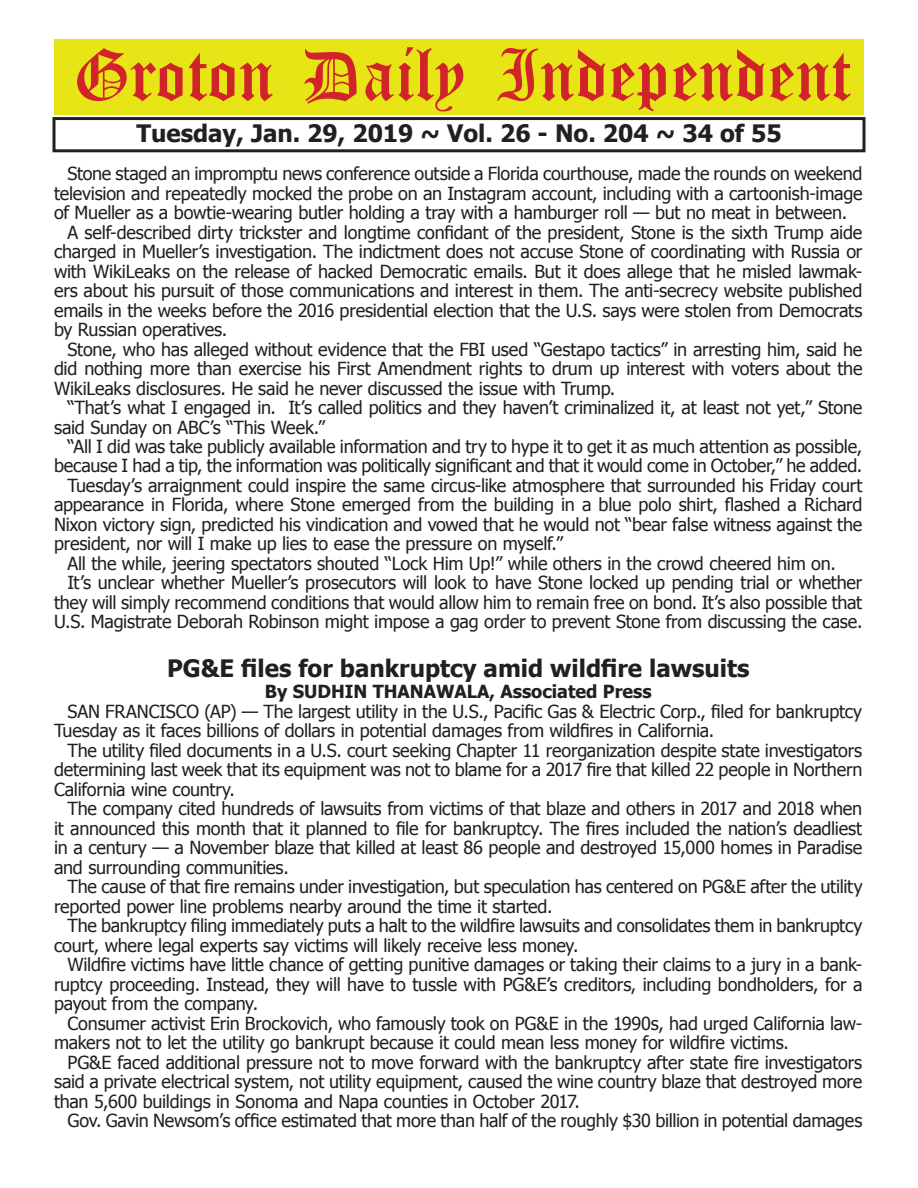
<style>
.page{position:relative;width:918px;height:1188px;background:#fff}
.page>*{position:absolute;margin:0;border:0;box-sizing:border-box;transform-origin:0 0}
.t1{font:54px "Old English Five";color:#d1232a}
.t2{font:700 24px "Tahoma";color:#231f20}
.t3{font:18px/19.5px "Tahoma";letter-spacing:-.015em;color:#231f20}
.t4{font:700 18px "Tahoma";color:#231f20}
</style>
<div class="page">
<div style="left:52px;top:117px;width:814px;height:35px;border:3px solid #231f20"></div>
<div style="left:54px;top:40px;width:810px;height:75px;background:#e7e515"></div>
<h1 class="t1" style="left:73px;top:50px;width:779px">Groton Daily Independent</h1>
<h2 class="t2" style="left:137px;top:116px;width:647px">Tuesday, Jan. 29, 2019 ~ Vol. 26 - No. 204 ~ 34 of 55</h2>
<p class="t3" style="left:68px;top:163px;width:797px">Stone staged an impromptu news conference outside a Florida courthouse, made the rounds on weekend</p>
<p class="t3" style="left:54px;top:182px;width:810px">television and repeatedly mocked the probe on an Instagram account, including with a cartoonish-image</p>
<p class="t3" style="left:54px;top:202px;width:795px">of Mueller as a bowtie-wearing butler holding a tray with a hamburger roll — but no meat in between.</p>
<p class="t3" style="left:68px;top:221px;width:796px">A self-described dirty trickster and longtime confidant of the president, Stone is the sixth Trump aide</p>
<p class="t3" style="left:54px;top:241px;width:810px">charged in Mueller’s investigation. The indictment does not accuse Stone of coordinating with Russia or</p>
<p class="t3" style="left:54px;top:260px;width:810px">with WikiLeaks on the release of hacked Democratic emails. But it does allege that he misled lawmak-</p>
<p class="t3" style="left:54px;top:280px;width:810px">ers about his pursuit of those communications and interest in them. The anti-secrecy website published</p>
<p class="t3" style="left:54px;top:299px;width:810px">emails in the weeks before the 2016 presidential election that the U.S. says were stolen from Democrats</p>
<p class="t3" style="left:54px;top:319px;width:175px">by Russian operatives.</p>
<p class="t3" style="left:68px;top:338px;width:796px">Stone, who has alleged without evidence that the FBI used “Gestapo tactics” in arresting him, said he</p>
<p class="t3" style="left:54px;top:358px;width:810px">did nothing more than exercise his First Amendment rights to drum up interest with voters about the</p>
<p class="t3" style="left:54px;top:377px;width:563px">WikiLeaks disclosures. He said he never discussed the issue with Trump.</p>
<p class="t3" style="left:68px;top:397px;width:796px">“That’s what I engaged in. It’s called politics and they haven’t criminalized it, at least not yet,” Stone</p>
<p class="t3" style="left:54px;top:416px;width:273px">said Sunday on ABC’s “This Week.”</p>
<p class="t3" style="left:68px;top:436px;width:796px">“All I did was take publicly available information and try to hype it to get it as much attention as possible,</p>
<p class="t3" style="left:54px;top:455px;width:810px">because I had a tip, the information was politically significant and that it would come in October,” he added.</p>
<p class="t3" style="left:68px;top:475px;width:797px">Tuesday’s arraignment could inspire the same circus-like atmosphere that surrounded his Friday court</p>
<p class="t3" style="left:54px;top:494px;width:810px">appearance in Florida, where Stone emerged from the building in a blue polo shirt, flashed a Richard</p>
<p class="t3" style="left:54px;top:514px;width:810px">Nixon victory sign, predicted his vindication and vowed that he would not “bear false witness against the</p>
<p class="t3" style="left:54px;top:533px;width:510px">president, nor will I make up lies to ease the pressure on myself.”</p>
<p class="t3" style="left:68px;top:553px;width:770px">All the while, jeering spectators shouted “Lock Him Up!” while others in the crowd cheered him on.</p>
<p class="t3" style="left:68px;top:572px;width:796px">It’s unclear whether Mueller’s prosecutors will look to have Stone locked up pending trial or whether</p>
<p class="t3" style="left:54px;top:592px;width:810px">they will simply recommend conditions that would allow him to remain free on bond. It’s also possible that</p>
<p class="t3" style="left:54px;top:611px;width:810px">U.S. Magistrate Deborah Robinson might impose a gag order to prevent Stone from discussing the case.</p>
<h2 class="t2" style="left:167px;top:651px;width:584px">PG&amp;E files for bankruptcy amid wildfire lawsuits</h2>
<p class="t4" style="left:265px;top:679px;width:388px">By SUDHIN THANAWALA, Associated Press</p>
<p class="t3" style="left:54px;top:701px;width:810px;text-indent:14px">SAN FRANCISCO (AP) — The largest utility in the U.S., Pacific Gas &amp; Electric Corp., filed for bankruptcy<br>Tuesday as it faces billions of dollars in potential damages from wildfires in California.</p>
<p class="t3" style="left:54px;top:740px;width:810px;text-align:justify;text-indent:14px">The utility filed documents in a U.S. court seeking Chapter 11 reorganization despite state investigators determining last week that its equipment was not to blame for a 2017 fire that killed 22 people in Northern California wine country.</p>
<p class="t3" style="left:54px;top:798px;width:810px;text-align:justify;text-indent:14px">The company cited hundreds of lawsuits from victims of that blaze and others in 2017 and 2018 when it announced this month that it planned to file for bankruptcy. The fires included the nation’s deadliest in a century — a November blaze that killed at least 86 people and destroyed 15,000 homes in Paradise and surrounding communities.</p>
<p class="t3" style="left:54px;top:876px;width:810px;text-indent:14px">The cause of that fire remains under investigation, but speculation has centered on PG&amp;E after the utility reported power line problems nearby around the time it started.</p>
<p class="t3" style="left:54px;top:915px;width:810px;text-indent:14px">The bankruptcy filing immediately puts a halt to the wildfire lawsuits and consolidates them in bankruptcy court, where legal experts say victims will likely receive less money.</p>
<p class="t3" style="left:54px;top:954px;width:810px;text-align:justify;text-indent:14px">Wildfire victims have little chance of getting punitive damages or taking their claims to a jury in a bank&shy;ruptcy proceeding. Instead, they will have to tussle with PG&amp;E’s creditors, including bondholders, for a payout from the company.</p>
<p class="t3" style="left:54px;top:1013px;width:810px;text-indent:14px">Consumer activist Erin Brockovich, who famously took on PG&amp;E in the 1990s, had urged California law&shy;makers not to let the utility go bankrupt because it could mean less money for wildfire victims.</p>
<p class="t3" style="left:54px;top:1052px;width:810px;text-align:justify;text-indent:14px">PG&amp;E faced additional pressure not to move forward with the bankruptcy after state fire investigators said a private electrical system, not utility equipment, caused the wine country blaze that destroyed more than 5,600 buildings in Sonoma and Napa counties in October 2017.</p>
<p class="t3" style="left:68px;top:1110px;width:796px">Gov. Gavin Newsom’s office estimated that more than half of the roughly $30 billion in potential damages</p>
</div>
